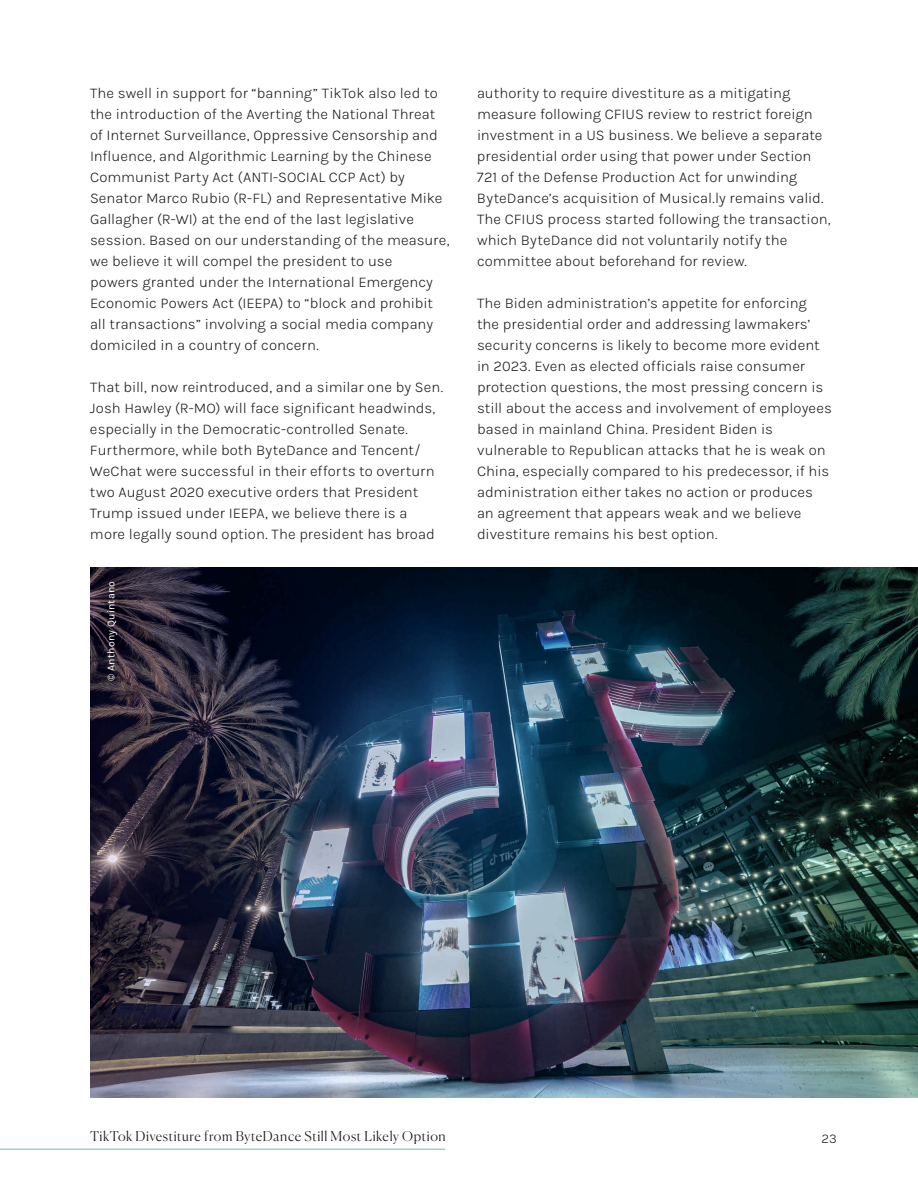
<style>
.page{position:relative;width:918px;height:1188px;background:#fff}
.page>*{position:absolute;margin:0;border:0;box-sizing:border-box;transform-origin:0 0}
.t1{font:300 15px/21px "Karla";letter-spacing:.005em;color:#1d1d1b}
.t2{font:300 13.5px "Canela";letter-spacing:.045em;color:#1d1d1b}
.t3{font:300 13.5px "Karla";color:#1d1d1b}
.t4{font:10.5px "Karla";letter-spacing:.03em;color:#fff}
</style>
<div class="page">
<hr style="left:0;top:1149px;width:445px;height:1px;background:#64bfae">
<img style="left:90px;top:567px;width:828px;height:531px">
<p class="t1" style="left:90px;top:82px;width:361px">The swell in support for “banning” TikTok also led to the introduction of the Averting the National Threat of Internet Surveillance, Oppressive Censorship and Influence, and Algorithmic Learning by the Chinese Communist Party Act (ANTI-SOCIAL CCP Act) by Senator Marco Rubio (R-FL) and Representative Mike Gallagher (R-WI) at the end of the last legislative session. Based on our understanding of the measure, we believe it will compel the president to use<br>powers granted under the International Emergency Economic Powers Act (IEEPA) to “block and prohibit all transactions” involving a social media company domiciled in a country of concern.</p>
<p class="t1" style="left:90px;top:376px;width:354px">That bill, now reintroduced, and a similar one by Sen.<br>Josh Hawley (R-MO) will face significant headwinds, especially in the Democratic-controlled Senate.<br>Furthermore, while both ByteDance and Tencent/ WeChat were successful in their efforts to overturn two August 2020 executive orders that President Trump issued under IEEPA, we believe there is a more legally sound option. The president has broad</p>
<p class="t4" style="left:104px;top:681px;width:102px;rotate:-90deg">© Anthony Quintano</p>
<p class="t1" style="left:477px;top:82px;width:355px">authority to require divestiture as a mitigating measure following CFIUS review to restrict foreign investment in a US business. We believe a separate presidential order using that power under Section 721 of the Defense Production Act for unwinding ByteDance’s acquisition of Musical.ly remains valid.<br>The CFIUS process started following the transaction, which ByteDance did not voluntarily notify the committee about beforehand for review.</p>
<p class="t1" style="left:477px;top:292px;width:356px">The Biden administration’s appetite for enforcing the presidential order and addressing lawmakers’ security concerns is likely to become more evident in 2023. Even as elected officials raise consumer protection questions, the most pressing concern is still about the access and involvement of employees based in mainland China. President Biden is vulnerable to Republican attacks that he is weak on China, especially compared to his predecessor, if his administration either takes no action or produces an agreement that appears weak and we believe divestiture remains his best option.</p>
<p class="t2" style="left:90px;top:1126px;width:357px">TikTok Divestiture from ByteDance Still Most Likely Option</p>
<p class="t3" style="left:822px;top:1130px;width:17px">23</p>
</div>
